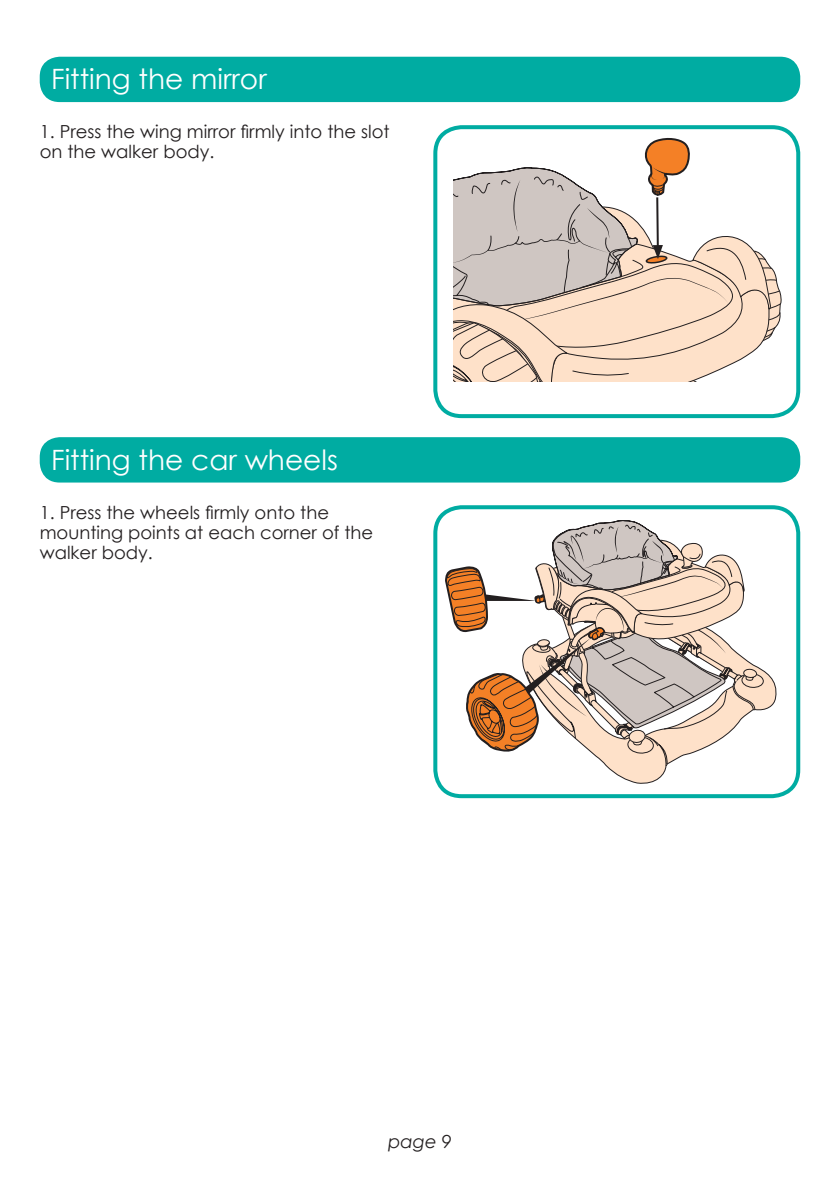
<style>
.page{position:relative;width:840px;height:1191px;background:#fff}
.page>*{position:absolute;margin:0;border:0;box-sizing:border-box;transform-origin:0 0}
.Headings_14pt{font:28px "Century Gothic";color:#fff}
.Body_text_9pt{font:18px/20px "Century Gothic";color:#231f20}
.t1{font:italic 18px "Century Gothic";color:#231f20}
</style>
<div class="page">
<div style="left:433px;top:505px;width:366px;height:293px;border:4px solid #00aca2;border-radius:26px"></div>
<svg style="left:606px;top:670px;width:171px;height:114px"></svg>
<div style="left:40px;top:437px;width:759px;height:45px;background:#00aca2;border-radius:20px"></div>
<div style="left:40px;top:57px;width:759px;height:45px;background:#00aca2;border-radius:20px"></div>
<div style="left:433px;top:125px;width:366px;height:293px;border:4px solid #00aca2;border-radius:26px"></div>
<svg style="left:453px;top:101px;width:333px;height:280px"></svg>
<svg style="left:445px;top:520px;width:318px;height:246px"></svg>
<p class="Headings_14pt" style="left:51px;top:59px;width:217px">Fitting the mirror</p>
<p class="Body_text_9pt" style="left:40px;top:121px;width:351px">1. Press the wing mirror firmly into the slot on the walker body.</p>
<p class="Headings_14pt" style="left:51px;top:440px;width:288px">Fitting the car wheels</p>
<p class="Body_text_9pt" style="left:40px;top:502px;width:335px">1. Press the wheels firmly onto the mounting points at each corner of the walker body.</p>
<p class="t1" style="left:388px;top:1128px;width:65px">page 9</p>
</div>
